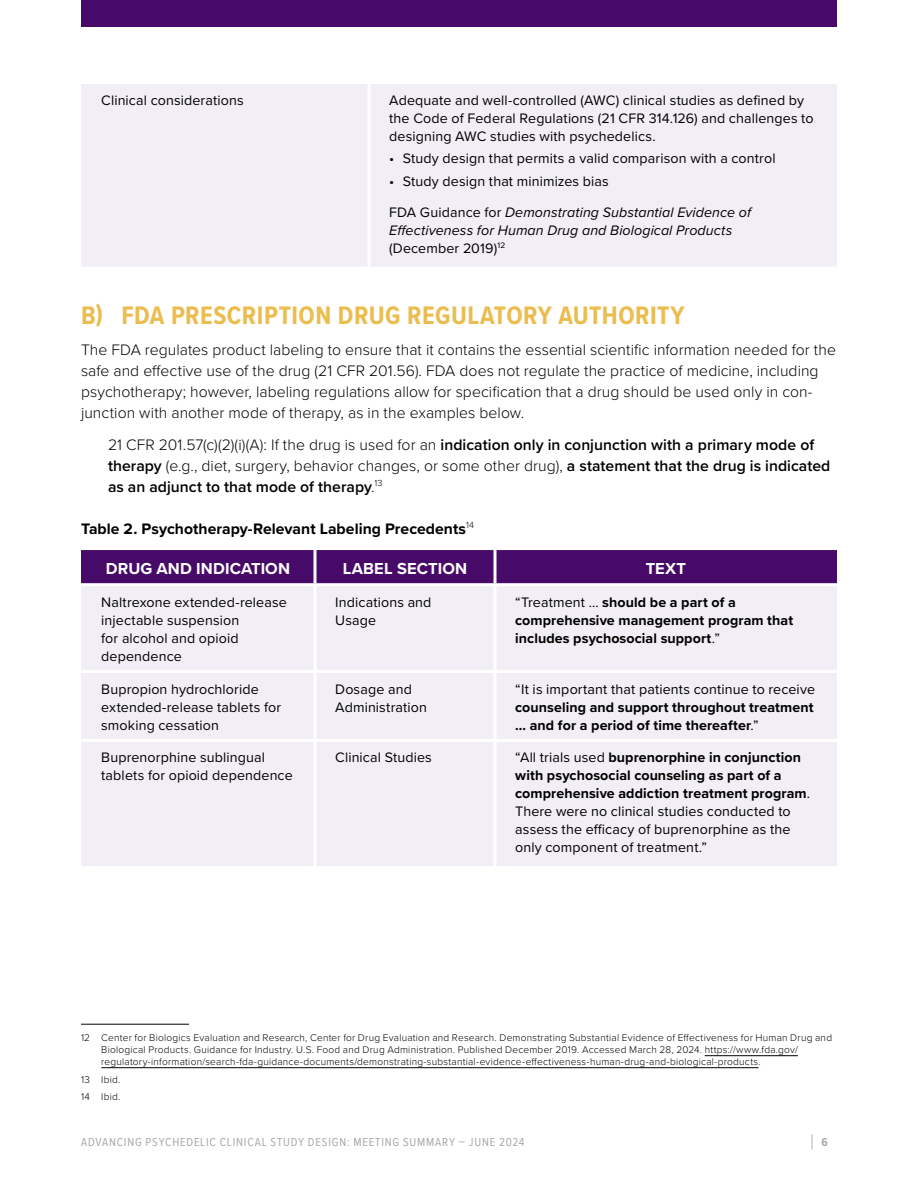
<style>
.page{position:relative;width:918px;height:1188px;background:#fff}
.page>*{position:absolute;margin:0;border:0;box-sizing:border-box;transform-origin:0 0}
.Header_B{font:700 26.25px "Proxima Nova Cond";letter-spacing:.02em;color:#ebbc4e}
.t1{font:300 21px "Proxima Nova Cond";color:#a7a9ac}
.Table_Header{font:700 16.5px "Proxima Nova";letter-spacing:.005em;color:#fff}
.Text_HalfSpace{font:300 15.75px/21px "Proxima Nova";letter-spacing:.005em;color:#000}
.Text_HalfSpace-2{font:600 15.75px/21px "Proxima Nova";letter-spacing:.005em;color:#000}
.Text{font:700 15.75px "Proxima Nova";color:#000}
.Table_Text{font:14.25px/18px "Proxima Nova";letter-spacing:.01em;color:#000}
.Table_Text-2{font:700 14.25px/18px "Proxima Nova";letter-spacing:.005em;color:#000}
.Table_Text-3{font:italic 14.25px/18px "Proxima Nova";letter-spacing:.005em;color:#000}
.Table_Text_indent_HalfSpace{font:14.25px "Proxima Nova";letter-spacing:.01em;color:#000}
.t2{font:12px "Proxima Nova Cond";letter-spacing:.07em;color:#a7a9ac}
.Footnotes{font:300 10.2px/12px "Proxima Nova";letter-spacing:.02em;color:#000}
.s1{font-style:normal}
.s2{font-weight:300}
.s3{font-weight:400}
.s4{font-weight:700}
.s5{font-weight:700;font-size:12px}
</style>
<div class="page">
<div style="left:81px;top:84px;width:756px;height:182px;background:#f2eef5"></div>
<hr style="left:368px;top:84px;width:2px;height:183px;background:#fff">
<div style="left:81px;top:550px;width:756px;height:33px;background:#470a68"></div>
<div style="left:81px;top:586px;width:756px;height:280px;background:#f2eef5"></div>
<hr style="left:314px;top:550px;width:2px;height:33px;background:#fff">
<hr style="left:494px;top:550px;width:2px;height:33px;background:#fff">
<hr style="left:314px;top:586px;width:2px;height:84px;background:#fff">
<hr style="left:494px;top:586px;width:2px;height:84px;background:#fff">
<hr style="left:81px;top:670px;width:234px;height:3px;background:#fff">
<hr style="left:315px;top:670px;width:180px;height:3px;background:#fff">
<hr style="left:314px;top:673px;width:2px;height:66px;background:#fff">
<hr style="left:495px;top:670px;width:342px;height:3px;background:#fff">
<hr style="left:494px;top:673px;width:2px;height:66px;background:#fff">
<hr style="left:81px;top:739px;width:234px;height:3px;background:#fff">
<hr style="left:315px;top:739px;width:180px;height:3px;background:#fff">
<hr style="left:314px;top:742px;width:2px;height:124px;background:#fff">
<hr style="left:495px;top:739px;width:342px;height:3px;background:#fff">
<hr style="left:494px;top:742px;width:2px;height:124px;background:#fff">
<hr style="left:81px;top:1024px;width:108px;height:1px;background:#000">
<hr style="left:705px;top:1055px;width:93px;height:1px;background:#000">
<hr style="left:101px;top:1067px;width:658px;height:1px;background:#000">
<div style="left:81px;top:0;width:756px;height:27px;background:#470a68"></div>
<p class="Table_Text" style="left:101px;top:90px;width:144px">Clinical considerations</p>
<p class="Table_Text" style="left:389px;top:90px;width:426px">Adequate and well-controlled (AWC) clinical studies as defined by the Code of Federal Regulations (21 CFR 314.126) and challenges to designing AWC studies with psychedelics.</p>
<p class="Table_Text_indent_HalfSpace" style="left:389px;top:148px;width:388px">• Study design that permits a valid comparison with a control</p>
<p class="Table_Text_indent_HalfSpace" style="left:389px;top:170px;width:221px">• Study design that minimizes bias</p>
<p class="Table_Text-3" style="left:389px;top:203px;width:363px"><span class="s1">FDA Guidance for</span> Demonstrating Substantial Evidence of<br>Effectiveness for Human Drug and Biological Products <span class="s1">(December 2019)</span><sup>12</sup></p>
<p class="Header_B" style="left:81px;top:295px;width:605px">B) FDA PRESCRIPTION DRUG REGULATORY AUTHORITY</p>
<p class="Text_HalfSpace" style="left:81px;top:338px;width:757px">The FDA regulates product labeling to ensure that it contains the essential scientific information needed for the safe and effective use of the drug (21 CFR 201.56). FDA does not regulate the practice of medicine, including psychotherapy; however, labeling regulations allow for specification that a drug should be used only in con&shy;junction with another mode of therapy, as in the examples below.</p>
<p class="Text_HalfSpace-2" style="left:108px;top:433px;width:724px"><span class="s2">21 CFR 201.57(c)(2)(i)(A): If the drug is used for an</span> indication only in conjunction with a primary mode of therapy <span class="s2">(e.g., diet, surgery, behavior changes, or some other drug),</span> a statement that the drug is indicated as an adjunct to that mode of therapy<span class="s2">.</span><sup>13</sup></p>
<p class="Text" style="left:81px;top:517px;width:395px">Table 2. Psychotherapy-Relevant Labeling Precedents<sup>14</sup></p>
<p class="Table_Header" style="left:106px;top:556px;width:186px">DRUG AND INDICATION</p>
<p class="Table_Header" style="left:343px;top:556px;width:126px">LABEL SECTION</p>
<p class="Table_Header" style="left:646px;top:556px;width:42px">TEXT</p>
<p class="Table_Text" style="left:101px;top:592px;width:187px">Naltrexone extended-release injectable suspension<br>for alcohol and opioid dependence</p>
<p class="Table_Text" style="left:335px;top:592px;width:98px">Indications and<br>Usage</p>
<p class="Table_Text-2" style="left:515px;top:593px;width:279px"><span class="s3">“Treatment …</span> should be a part of a comprehensive management program that includes psychosocial support<span class="s3">.”</span></p>
<p class="Table_Text" style="left:101px;top:679px;width:181px">Bupropion hydrochloride extended-release tablets for smoking cessation</p>
<p class="Table_Text" style="left:335px;top:679px;width:93px">Dosage and<br>Administration</p>
<p class="Table_Text-2" style="left:515px;top:680px;width:301px;text-align:justify"><span class="s3">“It is important that patients continue to receive </span>counseling and support throughout treatment … and for a period of time thereafter<span class="s3">.”</span></p>
<p class="Table_Text" style="left:101px;top:748px;width:193px">Buprenorphine sublingual tablets for opioid dependence</p>
<p class="Table_Text" style="left:335px;top:748px;width:98px">Clinical Studies</p>
<p class="Table_Text" style="left:515px;top:748px;width:296px">“All trials used <span class="s4">buprenorphine in conjunction with psychosocial counseling as part of a comprehensive addiction treatment program</span>.<br>There were no clinical studies conducted to assess the efficacy of buprenorphine as the only component of treatment.”</p>
<p class="Footnotes" style="left:101px;top:1031px;width:732px;text-indent:-20px">12 Center for Biologics Evaluation and Research, Center for Drug Evaluation and Research. Demonstrating Substantial Evidence of Effectiveness for Human Drug and<br>Biological Products. Guidance for Industry. U.S. Food and Drug Administration. Published December 2019. Accessed March 28, 2024. https://www.fda.gov/ regulatory-information/search-fda-guidance-documents/demonstrating-substantial-evidence-effectiveness-human-drug-and-biological-products.</p>
<p class="Footnotes" style="left:81px;top:1073px;width:40px">13 Ibid.</p>
<p class="Footnotes" style="left:81px;top:1090px;width:40px">14 Ibid.</p>
<p class="t2" style="left:81px;top:1133px;width:445px">ADVANCING PSYCHEDELIC CLINICAL STUDY DESIGN: MEETING SUMMARY – JUNE 2024</p>
<h2 class="t1" style="left:810px;top:1127px;width:19px">| <span class="s5">6</span></h2>
</div>
